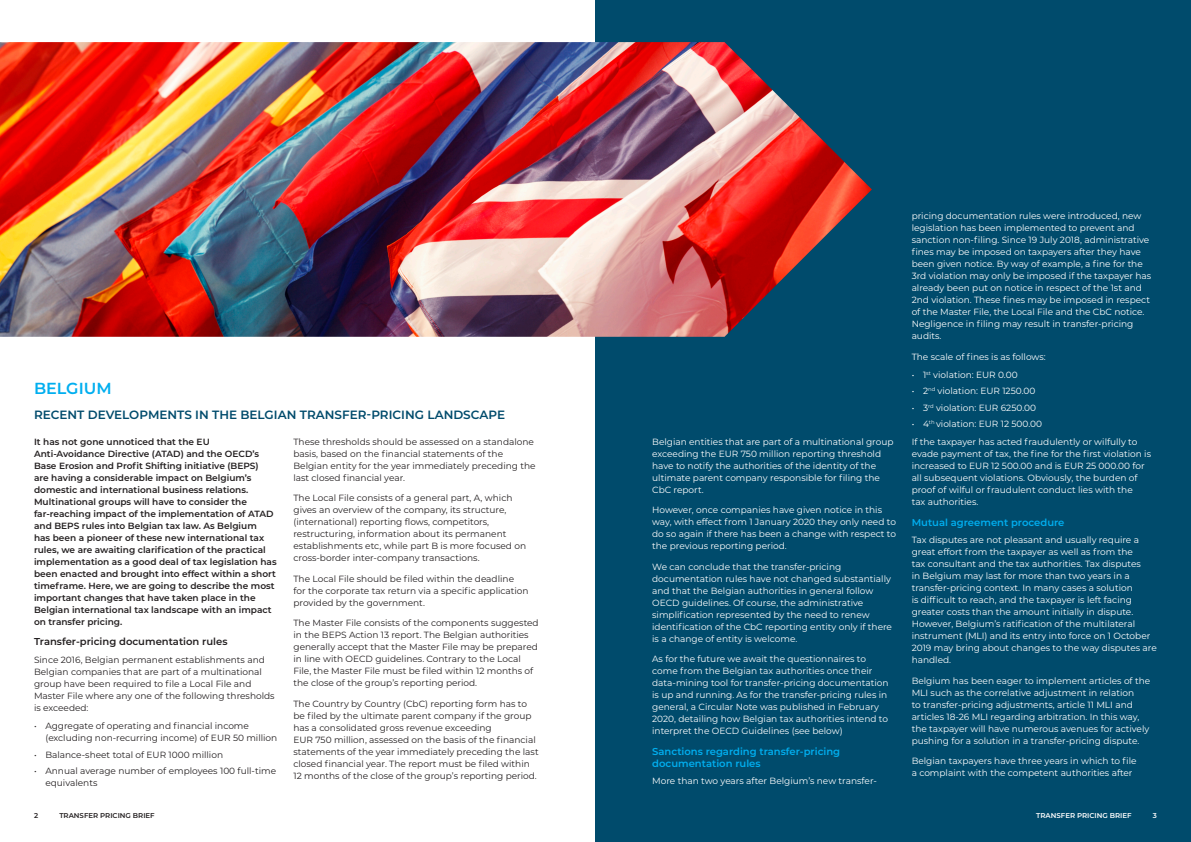
<style>
.page{position:relative;width:1191px;height:842px;background:#fff}
.page>*{position:absolute;margin:0;border:0;box-sizing:border-box;transform-origin:0 0}
.t1{font:600 16px "Montserrat";color:#00aeef}
.t2{font:600 12px "Montserrat";color:#004b6c}
.t3{font:600 10px/12px "Montserrat";color:#00aeef}
.t4{font:600 10px "Montserrat";color:#231f20}
.Body{font:9px/12px "Montserrat";color:#fff}
.Body-2{font:9px/12px "Montserrat";color:#231f20}
.Intro{font:600 9px/12px "Montserrat";color:#231f20}
.Pagination{font:600 7px "Montserrat";color:#231f20}
.Pagination-2{font:600 7px "Montserrat";color:#fff}
</style>
<div class="page">
<div style="left:595px;top:0;width:596px;height:842px;background:#004b6c"></div>
<img style="left:0;top:42px;width:872px;height:295px">
<h1 class="t1" style="left:34px;top:377px;width:79px">BELGIUM</h1>
<h2 class="t2" style="left:34px;top:406px;width:472px">RECENT DEVELOPMENTS IN THE BELGIAN TRANSFER-PRICING LANDSCAPE</h2>
<p class="Intro" style="left:34px;top:435px;width:244px">It has not gone unnoticed that the EU Anti-Avoidance Directive (ATAD) and the OECD’s Base Erosion and Profit Shifting initiative (BEPS)<br>are having a considerable impact on Belgium’s domestic and international business relations.<br>Multinational groups will have to consider the far-reaching impact of the implementation of ATAD and BEPS rules into Belgian tax law. As Belgium<br>has been a pioneer of these new international tax rules, we are awaiting clarification of the practical implementation as a good deal of tax legislation has been enacted and brought into effect within a short timeframe. Here, we are going to describe the most important changes that have taken place in the Belgian international tax landscape with an impact on transfer pricing.</p>
<h3 class="t4" style="left:34px;top:635px;width:195px">Transfer-pricing documentation rules</h3>
<p class="Body-2" style="left:34px;top:653px;width:242px">Since 2016, Belgian permanent establishments and Belgian companies that are part of a multinational group have been required to file a Local File and Master File where any one of the following thresholds is exceeded:</p>
<p class="Body-2" style="left:45px;top:720px;width:233px;text-indent:-11px">• Aggregate of operating and financial income (excluding non-recurring income) of EUR 50 million</p>
<p class="Body-2" style="left:34px;top:748px;width:191px">• Balance-sheet total of EUR 1000 million</p>
<p class="Body-2" style="left:45px;top:764px;width:232px;text-indent:-11px">• Annual average number of employees 100 full-time equivalents</p>
<p class="Body-2" style="left:293px;top:435px;width:244px">These thresholds should be assessed on a standalone basis, based on the financial statements of the Belgian entity for the year immediately preceding the last closed financial year.</p>
<p class="Body-2" style="left:293px;top:492px;width:234px">The Local File consists of a general part, A, which gives an overview of the company, its structure, (international) reporting flows, competitors, restructuring, information about its permanent establishments etc, while part B is more focused on cross-border inter-company transactions.</p>
<p class="Body-2" style="left:293px;top:572px;width:237px">The Local File should be filed within the deadline<br>for the corporate tax return via a specific application provided by the government.</p>
<p class="Body-2" style="left:293px;top:617px;width:247px">The Master File consists of the components suggested in the BEPS Action 13 report. The Belgian authorities generally accept that the Master File may be prepared in line with OECD guidelines. Contrary to the Local File, the Master File must be filed within 12 months of the close of the group’s reporting period.</p>
<p class="Body-2" style="left:293px;top:697px;width:247px">The Country by Country (CbC) reporting form has to be filed by the ultimate parent company if the group has a consolidated gross revenue exceeding<br>EUR 750 million, assessed on the basis of the financial statements of the year immediately preceding the last closed financial year. The report must be filed within 12 months of the close of the group’s reporting period.</p>
<p class="Body" style="left:652px;top:435px;width:243px">Belgian entities that are part of a multinational group exceeding the EUR 750 million reporting threshold have to notify the authorities of the identity of the ultimate parent company responsible for filing the CbC report.</p>
<p class="Body" style="left:652px;top:504px;width:245px">However, once companies have given notice in this way, with effect from 1 January 2020 they only need to do so again if there has been a change with respect to the previous reporting period.</p>
<p class="Body" style="left:652px;top:560px;width:241px">We can conclude that the transfer-pricing documentation rules have not changed substantially and that the Belgian authorities in general follow OECD guidelines. Of course, the administrative simplification represented by the need to renew identification of the CbC reporting entity only if there is a change of entity is welcome.</p>
<p class="Body" style="left:652px;top:653px;width:238px">As for the future we await the questionnaires to come from the Belgian tax authorities once their data-mining tool for transfer-pricing documentation is up and running. As for the transfer-pricing rules in general, a Circular Note was published in February 2020, detailing how Belgian tax authorities intend to interpret the OECD Guidelines (see below)</p>
<h3 class="t3" style="left:652px;top:745px;width:189px">Sanctions regarding transfer-pricing documentation rules</h3>
<p class="Body" style="left:652px;top:775px;width:226px">More than two years after Belgium’s new transfer-</p>
<p class="Body" style="left:911px;top:210px;width:241px">pricing documentation rules were introduced, new legislation has been implemented to prevent and sanction non-filing. Since 19 July 2018, administrative fines may be imposed on taxpayers after they have been given notice. By way of example, a fine for the 3rd violation may only be imposed if the taxpayer has already been put on notice in respect of the 1st and 2nd violation. These fines may be imposed in respect of the Master File, the Local File and the CbC notice.<br>Negligence in filing may result in transfer-pricing audits.</p>
<p class="Body" style="left:911px;top:350px;width:135px">The scale of fines is as follows:</p>
<p class="Body" style="left:911px;top:369px;width:107px">• 1<sup>st</sup> violation: EUR 0.00</p>
<p class="Body" style="left:911px;top:385px;width:125px">• 2<sup>nd</sup> violation: EUR 1250.00</p>
<p class="Body" style="left:911px;top:401px;width:126px">• 3<sup>rd</sup> violation: EUR 6250.00</p>
<p class="Body" style="left:911px;top:417px;width:132px">• 4<sup>th</sup> violation: EUR 12 500.00</p>
<p class="Body" style="left:911px;top:436px;width:241px">If the taxpayer has acted fraudulently or wilfully to evade payment of tax, the fine for the first violation is increased to EUR 12 500.00 and is EUR 25 000.00 for all subsequent violations. Obviously, the burden of proof of wilful or fraudulent conduct lies with the<br>tax authorities.</p>
<h3 class="t3" style="left:911px;top:516px;width:154px">Mutual agreement procedure</h3>
<p class="Body" style="left:911px;top:534px;width:247px">Tax disputes are not pleasant and usually require a great effort from the taxpayer as well as from the<br>tax consultant and the tax authorities. Tax disputes<br>in Belgium may last for more than two years in a transfer-pricing context. In many cases a solution<br>is difficult to reach, and the taxpayer is left facing greater costs than the amount initially in dispute.<br>However, Belgium’s ratification of the multilateral instrument (MLI) and its entry into force on 1 October 2019 may bring about changes to the way disputes are handled.</p>
<p class="Body" style="left:911px;top:674px;width:240px">Belgium has been eager to implement articles of the MLI such as the correlative adjustment in relation<br>to transfer-pricing adjustments, article 11 MLI and articles 18-26 MLI regarding arbitration. In this way, the taxpayer will have numerous avenues for actively pushing for a solution in a transfer-pricing dispute.</p>
<p class="Body" style="left:911px;top:755px;width:226px">Belgian taxpayers have three years in which to file a complaint with the competent authorities after</p>
<p class="Pagination" style="left:34px;top:810px;width:6px">2</p>
<p class="Pagination" style="left:59px;top:810px;width:97px">TRANSFER PRICING BRIEF</p>
<p class="Pagination-2" style="left:1036px;top:810px;width:97px">TRANSFER PRICING BRIEF</p>
<p class="Pagination-2" style="left:1152px;top:810px;width:6px">3</p>
</div>
